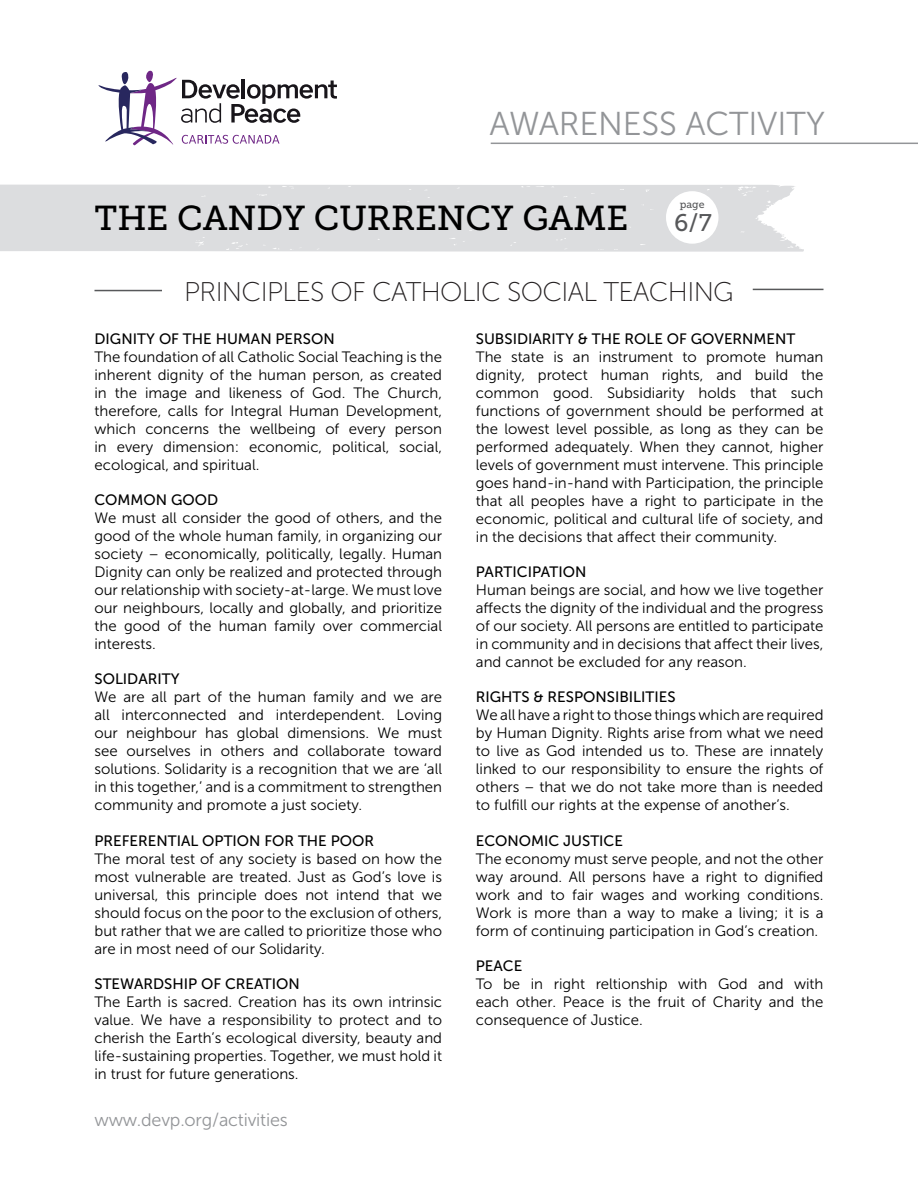
<style>
.page{position:relative;width:918px;height:1188px;background:#fff}
.page>*{position:absolute;margin:0;border:0;box-sizing:border-box;transform-origin:0 0}
.t1{font:34.5px "Museo Slab 500";color:#000}
.t2{font:33px "Museo Sans 300";letter-spacing:-.005em;color:#939598}
.t3{font:27px "Museo Sans 100";letter-spacing:-.025em;color:#231f20}
.t4{font:24px "Museo Slab 500";color:#57585a}
.t5{font:18px "Museo Sans 300";letter-spacing:-.01em;color:#939598}
.t6{font:18px "Adhesive Nr Seven Banners";color:#231f20}
.t7{font:15px/18px "Museo Sans 300";color:#000;text-align:justify}
.t8{font:15px "Museo Sans 500";color:#000}
.t9{font:10.5px "Museo Slab 500";color:#57585a}
</style>
<div class="page">
<hr style="left:491px;top:143px;width:427px;height:1px;background:#939598">
<svg style="left:98px;top:70px;width:239px;height:76px"></svg>
<hr style="left:94px;top:290px;width:68px;height:1px;background:#57585a">
<hr style="left:753px;top:289px;width:70px;height:1px;background:#57585a">
<svg style="left:0;top:184px;width:804px;height:68px;background:#dddee0"></svg>
<div style="left:666px;top:191px;width:52px;height:53px;background:#fff;border-radius:50%"></div>
<h2 class="t2" style="left:490px;top:106px;width:337px">Awaren ess Activity</h2>
<h1 class="t1" style="left:94px;top:199px;width:535px">THE CANDY CURRENCY GAME</h1>
<p class="t9" style="left:680px;top:198px;width:26px">PAGE</p>
<p class="t6" style="left:686px;top:196px;width:6px">/2</p>
<h3 class="t4" style="left:674px;top:209px;width:39px">6/7</h3>
<h3 class="t3" style="left:184px;top:278px;width:255px">PRINCIPLES OF CATHOL</h3>
<h3 class="t3" style="left:475px;top:278px;width:257px">IC SOCIAL TEACH ING</h3>
<p class="t8" style="left:94px;top:330px;width:134px">DIGNITY OF THE HUM</p>
<p class="t8" style="left:251px;top:330px;width:53px">AN PERSO</p>
<p class="t8" style="left:323px;top:330px;width:13px">N</p>
<p class="t7" style="left:94px;top:348px;width:349px">The foundation of all Catholic Social Teaching is the inherent dignity of the human person, as created in the image and likeness of God. The Church, therefore, calls for Integral Human Development, which concerns the wellbeing of every person in every dimension: economic, political, social, ecological, and spiritual.</p>
<p class="t8" style="left:94px;top:492px;width:13px">COMMO</p>
<p class="t8" style="left:156px;top:492px;width:40px">N GOOD</p>
<p class="t7" style="left:94px;top:509px;width:349px">We must all consider the good of others, and the good of the whole human family, in organizing our society – economically, politically, legally. Human Dignity can only be realized and protected through our relationship with society-at-large. We must love our neighbours, locally and globally, and prioritize the good of the human family over commercial interests.</p>
<p class="t8" style="left:94px;top:671px;width:87px">SO LIDARITY</p>
<p class="t7" style="left:94px;top:688px;width:349px">We are all part of the human family and we are all interconnected and interdependent. Loving our neighbour has global dimensions. We must see ourselves in others and collaborate toward solutions. Solidarity is a recognition that we are ‘all in this together,’ and is a commitment to strengthen community and promote a just society.</p>
<p class="t8" style="left:94px;top:832px;width:258px">PREFERENTIAL OPTION FOR THE POOR</p>
<p class="t7" style="left:94px;top:850px;width:349px">The moral test of any society is based on how the most vulnerable are treated. Just as God’s love is universal, this principle does not intend that we should focus on the poor to the exclusion of others, but rather that we are called to prioritize those who are in most need of our Solidarity.</p>
<p class="t8" style="left:94px;top:976px;width:59px">STEWARDS</p>
<p class="t8" style="left:172px;top:976px;width:129px">HIP OF CREATION</p>
<p class="t7" style="left:94px;top:993px;width:349px">The Earth is sacred. Creation has its own intrinsic value. We have a responsibility to protect and to cherish the Earth’s ecological diversity, beauty and life-sustaining properties. Together, we must hold it in trust for future generations.</p>
<p class="t5" style="left:94px;top:1110px;width:195px">www.devp.org/activities</p>
<p class="t8" style="left:476px;top:330px;width:321px">SU BSIDIARITY &amp; THE ROLE OF GOVERNMENT</p>
<p class="t7" style="left:476px;top:348px;width:349px">The state is an instrument to promote human dignity, protect human rights, and build the common good. Subsidiarity holds that such functions of government should be performed at the lowest level possible, as long as they can be performed adequately. When they cannot, higher levels of government must intervene. This principle goes hand-in-hand with Participation, the principle that all peoples have a right to participate in the economic, political and cultural life of society, and in the decisions that affect their community.</p>
<p class="t8" style="left:476px;top:564px;width:112px">PARTICIPATIO N</p>
<p class="t7" style="left:476px;top:581px;width:349px">Human beings are social, and how we live together affects the dignity of the individual and the progress of our society. All persons are entitled to participate in community and in decisions that affect their lives, and cannot be excluded for any reason.</p>
<p class="t8" style="left:476px;top:689px;width:101px">RIGHTS &amp; RESPO</p>
<p class="t8" style="left:595px;top:689px;width:80px">NSIBILITIES</p>
<p class="t7" style="left:476px;top:706px;width:349px">We all have a right to those things which are required by Human Dignity. Rights arise from what we need to live as God intended us to. These are innately linked to our responsibility to ensure the rights of others – that we do not take more than is needed to fulfill our rights at the expense of another’s.</p>
<p class="t8" style="left:476px;top:832px;width:149px">ECONOM IC JUSTICE</p>
<p class="t7" style="left:476px;top:850px;width:349px">The economy must serve people, and not the other way around. All persons have a right to dignified work and to fair wages and working conditions.<br>Work is more than a way to make a living; it is a form of continuing participation in God’s creation.</p>
<p class="t8" style="left:476px;top:958px;width:48px">PEACE</p>
<p class="t7" style="left:476px;top:975px;width:349px">To be in right reltionship with God and with each other. Peace is the fruit of Charity and the consequence of Justice.</p>
</div>
